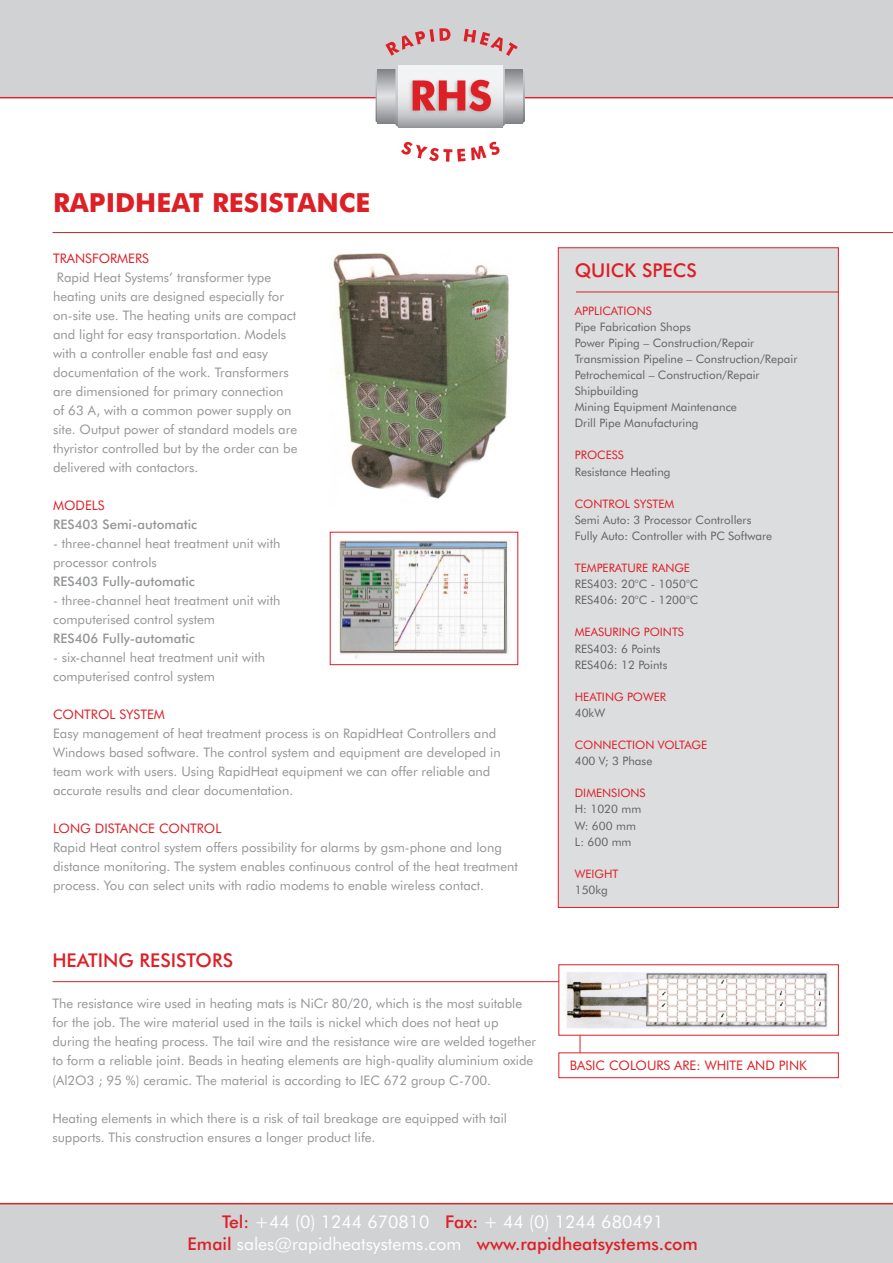
<style>
.page{position:relative;width:893px;height:1263px;background:#fff}
.page>*{position:absolute;margin:0;border:0;box-sizing:border-box;transform-origin:0 0}
.t1{font:700 26.4px "Futura BT";color:#dd1f26}
.t2{font:500 19.05px "Futura BT";color:#dd1f26}
.t3{font:500 17.55px "Futura BT";color:#dd1f26}
.t4{font:17.55px "Futura BT";color:#fff}
.t5{font:13.2px/19px "Futura BT";color:#939598}
.t6{font:13.2px "Futura BT";color:#dd1f26}
.t7{font:500 13.2px "Futura BT";color:#939598}
.t8{font:11.7px "Futura BT";color:#636366}
.t9{font:11.7px "Futura BT";color:#dd1f26}
.s1{font-weight:500;color:#dd1f26}
.s2{font-weight:400;color:#fff}
</style>
<div class="page">
<svg style="left:580px;top:1035px;width:1px;height:18px"></svg>
<div style="left:559px;top:1053px;width:279px;height:25px;background:#fff;border:1px solid #dd1f26"></div>
<div style="left:558px;top:248px;width:280px;height:660px;background:#dcdddf;border:1px solid #dd1f26"></div>
<hr style="left:53px;top:232px;width:840px;height:1px;background:#d0252b">
<div style="left:0;top:0;width:893px;height:98px;background:#d1d2d4"></div>
<hr style="left:0;top:97px;width:893px;height:1px;background:#dd1f26">
<img style="left:359px;top:29px;width:183px;height:99px">
<svg style="left:413px;top:65px;width:92px;height:62px;background:#d7a8ab"></svg>
<svg style="left:401px;top:141px;width:99px;height:21px"></svg>
<hr style="left:576px;top:292px;width:262px;height:1px;background:#d0252b">
<div style="left:0;top:1204px;width:893px;height:59px;background:#d1d2d4"></div>
<hr style="left:0;top:1203px;width:893px;height:1px;background:#dd1f26">
<hr style="left:53px;top:981px;width:714px;height:1px;background:#d0252b">
<div style="left:559px;top:964px;width:279px;height:71px;background:#fff;border:1px solid #dd1f26"></div>
<img style="left:562px;top:972px;width:266px;height:57px">
<img style="left:333px;top:252px;width:176px;height:247px">
<img style="left:339px;top:540px;width:169px;height:119px">
<p class="t1" style="left:53px;top:186px;width:319px">RAPIDHEAT RESISTANCE</p>
<p class="t6" style="left:53px;top:250px;width:96px">TRANSFORMERS</p>
<p class="t5" style="left:53px;top:268px;width:246px">Rapid Heat Systems’ transformer type heating units are designed especially for on-site use. The heating units are compact and light for easy transportation. Models with a controller enable fast and easy documentation of the work. Transformers are dimensioned for primary connection of 63 A, with a common power supply on site. Output power of standard models are thyristor controlled but by the order can be delivered with contactors.</p>
<p class="t6" style="left:53px;top:497px;width:53px">Mode ls</p>
<p class="t7" style="left:53px;top:516px;width:146px">RES403 Semi-automatic</p>
<p class="t5" style="left:53px;top:534px;width:229px">- three-channel heat treatment unit with</p>
<p class="t5" style="left:53px;top:553px;width:105px">processor controls</p>
<p class="t7" style="left:53px;top:573px;width:143px">RES403 Fully-automatic</p>
<p class="t5" style="left:53px;top:591px;width:229px">- three-channel heat treatment unit with computerised control system</p>
<p class="t7" style="left:53px;top:630px;width:143px">RES406 Fully-automatic</p>
<p class="t5" style="left:53px;top:648px;width:213px">- six-channel heat treatment unit with</p>
<p class="t5" style="left:53px;top:667px;width:163px">computerised control system</p>
<p class="t6" style="left:53px;top:706px;width:104px">Control System</p>
<p class="t5" style="left:53px;top:724px;width:449px">Easy management of heat treatment process is on RapidHeat Controllers and Windows based software. The control system and equipment are developed in team work with users. Using RapidHeat equipment we can offer reliable and accurate results and clear documentation.</p>
<p class="t6" style="left:53px;top:821px;width:170px">Long Distance Control</p>
<p class="t5" style="left:53px;top:838px;width:466px">Rapid Heat control system offers possibility for alarms by gsm-phone and long distance monitoring. The system enables continuous control of the heat treatment process. You can select units with radio modems to enable wireless contact.</p>
<p class="t2" style="left:52px;top:949px;width:108px">heati ng resis</p>
<p class="t2" style="left:187px;top:949px;width:46px">tors</p>
<p class="t5" style="left:52px;top:994px;width:485px">The resistance wire used in heating mats is N iCr 80/20, which is the most suitable for the job. The wire material used in the tails is nickel which does not heat up during the heating process. The tail wire and the resistance wire are welded together to form a reliable joint. Beads in heating elements are high-quality aluminium oxide (Al2O3 ; 95 %) ceramic. The material is according to I EC 672 group C-700.</p>
<p class="t5" style="left:52px;top:1108px;width:456px">Heating elements in which there is a risk of tail breakage are equipped with tail supports. This construction ensures a longer product life.</p>
<p class="t2" style="left:575px;top:259px;width:123px">QUICK SPECS</p>
<p class="t9" style="left:575px;top:303px;width:78px">Applications</p>
<p class="t8" style="left:575px;top:319px;width:117px">Pipe Fabrication Shops</p>
<p class="t8" style="left:575px;top:335px;width:181px">Power Piping – Construction/Repair</p>
<p class="t8" style="left:575px;top:352px;width:224px">Transmission Pipeline – Construction/Repair</p>
<p class="t8" style="left:575px;top:368px;width:186px">Petrochemical – Construction/Repair</p>
<p class="t8" style="left:575px;top:384px;width:65px">Shipbuilding</p>
<p class="t8" style="left:575px;top:400px;width:164px">Mining Equipment Maintenance</p>
<p class="t8" style="left:575px;top:416px;width:125px">Drill Pipe Manufacturing</p>
<p class="t9" style="left:575px;top:448px;width:50px">Process</p>
<p class="t8" style="left:575px;top:464px;width:97px">Resistance Heating</p>
<p class="t9" style="left:575px;top:496px;width:92px">Control system</p>
<p class="t8" style="left:575px;top:512px;width:178px">Semi Auto: 3 Processor Controllers</p>
<p class="t8" style="left:575px;top:529px;width:199px">Fully Auto: Controller with PC Software</p>
<p class="t9" style="left:575px;top:561px;width:9px">Tem</p>
<p class="t9" style="left:597px;top:561px;width:93px">perature Range</p>
<p class="t8" style="left:575px;top:577px;width:124px">RES403: 20°C - 1050°C</p>
<p class="t8" style="left:575px;top:593px;width:124px">RES406: 20°C - 1200°C</p>
<p class="t9" style="left:575px;top:625px;width:9px">mea</p>
<p class="t9" style="left:598px;top:625px;width:87px">suring points</p>
<p class="t8" style="left:575px;top:641px;width:87px">RES403: 6 Points</p>
<p class="t8" style="left:575px;top:657px;width:94px">RES406: 12 Points</p>
<p class="t9" style="left:575px;top:689px;width:86px">heating power</p>
<p class="t8" style="left:575px;top:706px;width:32px">40kW</p>
<p class="t9" style="left:575px;top:738px;width:132px">connection voltage</p>
<p class="t8" style="left:575px;top:754px;width:79px">400 V; 3 Phase</p>
<p class="t9" style="left:575px;top:786px;width:72px">Dimensions</p>
<p class="t8" style="left:575px;top:802px;width:68px">H: 1020 mm</p>
<p class="t8" style="left:575px;top:818px;width:63px">W: 600 mm</p>
<p class="t8" style="left:575px;top:834px;width:58px">L: 600 mm</p>
<p class="t9" style="left:575px;top:866px;width:45px">Weight</p>
<p class="t8" style="left:575px;top:883px;width:35px">150kg</p>
<p class="t6" style="left:570px;top:1057px;width:239px">basic colours are : wh ite and pink</p>
<p class="t4" style="left:222px;top:1211px;width:443px"><span class="s1">Tel:</span> +44 (0) 1244 670810 <span class="s1">Fax:</span> + 44 (0) 1244 680491</p>
<p class="t3" style="left:188px;top:1233px;width:512px">Email <span class="s2">sales@rapidheatsystems.com</span> www.rapidheatsystems.com</p>
</div>
